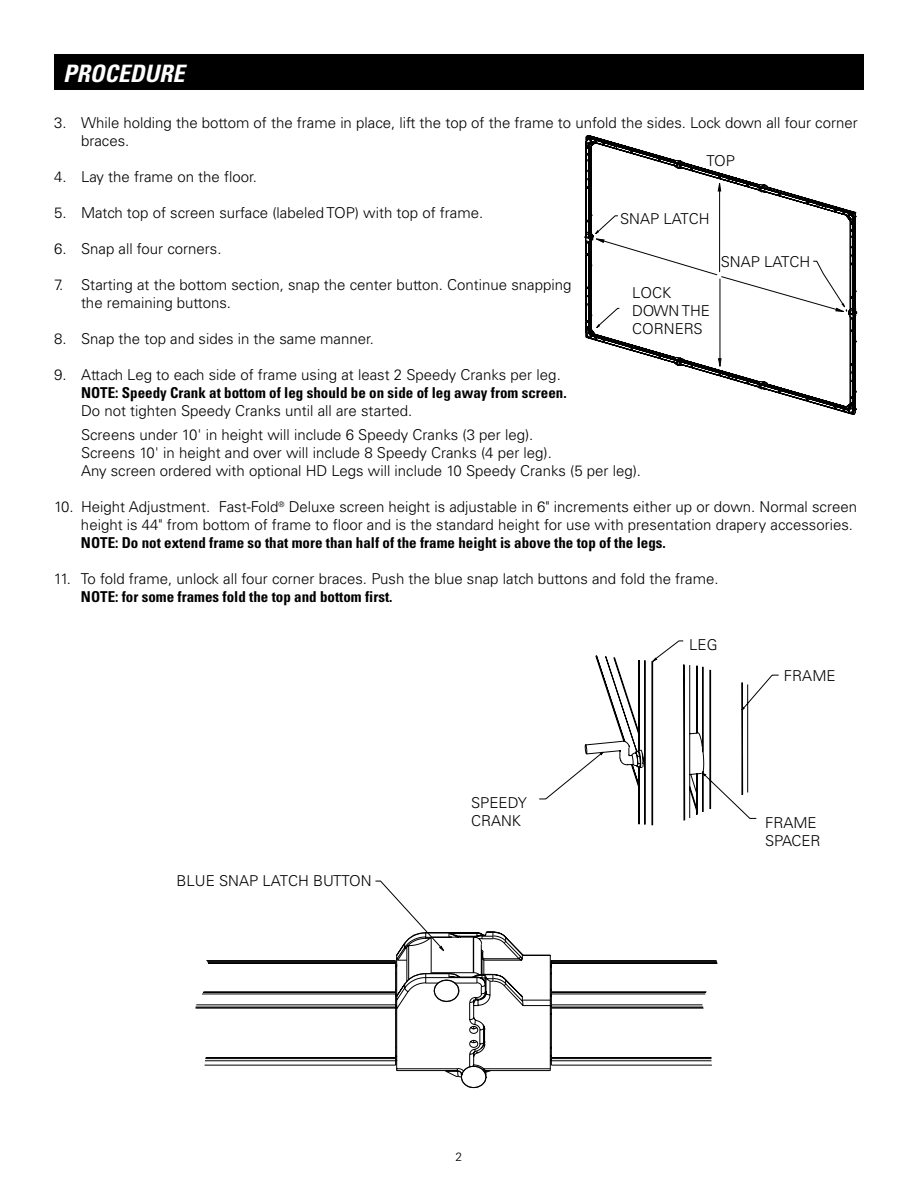
<style>
.page{position:relative;width:918px;height:1188px;background:#fff}
.page>*{position:absolute;margin:0;border:0;box-sizing:border-box;transform-origin:0 0}
.t1{font:italic 700 condensed 24px "Univers";color:#fff}
.t2{font:300 15px/18px "Univers";color:#000}
.t3{font:700 condensed 15px "Univers";color:#000}
.t4{font:300 15px/18px "Univers";letter-spacing:.165em;color:#000}
.t5{font:300 12px "Univers";color:#000}
</style>
<div class="page">
<div style="left:54px;top:54px;width:810px;height:36px;background:#000"></div>
<svg style="left:585px;top:135px;width:272px;height:279px"></svg>
<svg style="left:539px;top:640px;width:240px;height:186px"></svg>
<svg style="left:649px;top:657px;width:9px;height:7px"></svg>
<svg style="left:206px;top:931px;width:512px;height:157px"></svg>
<svg style="left:375px;top:880px;width:71px;height:74px"></svg>
<h1 class="t1" style="left:63px;top:58px;width:123px">PROCEDURE</h1>
<p class="t2" style="left:81px;top:113px;width:778px;text-indent:-27px">3. While holding the bottom of the frame in place, lift the top of the frame to unfold the sides. Lock down all four corner braces.</p>
<p class="t2" style="left:54px;top:167px;width:205px">4. Lay the frame on the floor.</p>
<p class="t2" style="left:54px;top:203px;width:431px">5. Match top of screen surface (labeled TOP) with top of frame.</p>
<p class="t2" style="left:54px;top:239px;width:169px">6. Snap all four corners.</p>
<p class="t2" style="left:81px;top:275px;width:492px;text-indent:-27px">7. Starting at the bottom section, snap the center button. Continue snapping the remaining buttons.</p>
<p class="t2" style="left:54px;top:329px;width:322px">8. Snap the top and sides in the same manner.</p>
<p class="t2" style="left:54px;top:365px;width:508px">9. Attach Leg to each side of frame using at least 2 Speedy Cranks per leg.</p>
<p class="t3" style="left:81px;top:383px;width:487px">NOTE: Speedy Crank at bottom of leg should be on side of leg away from screen.</p>
<p class="t2" style="left:81px;top:398px;width:454px;line-height:24.8px">Do not tighten Speedy Cranks until all are started.<br>Screens under 10' in height will include 6 Speedy Cranks (3 per leg).</p>
<p class="t2" style="left:54px;top:444px;width:589px;text-indent:27px">Screens 10' in height and over will include 8 Speedy Cranks (4 per leg).<br>Any screen ordered with optional H D Legs will include 10 Speedy Cranks (5 per leg).</p>
<p class="t2" style="left:54px;top:498px;width:805px;text-align:right">10. Height Adjustment. Fast-Fold<sup>®</sup> Deluxe screen height is adjustable in 6" increments either up or down. Normal screen height is 44" from bottom of frame to floor and is the standard height for use with presentation drapery accessories.</p>
<p class="t3" style="left:81px;top:534px;width:586px">NOTE: Do not extend frame so that more than half of the frame height is above the top of the legs.</p>
<p class="t2" style="left:54px;top:570px;width:666px">11. To fold frame, unlock all four corner braces. Push the blue snap latch buttons and fold the frame.</p>
<p class="t3" style="left:81px;top:588px;width:313px">NOTE: for some frames fold the top and bottom first.</p>
<p class="t2" style="left:707px;top:152px;width:28px">top</p>
<p class="t2" style="left:620px;top:209px;width:91px">snap latc h</p>
<p class="t2" style="left:721px;top:252px;width:91px">snap latc h</p>
<p class="t4" style="left:632px;top:284px;width:79px">lock down the corners</p>
<p class="t2" style="left:177px;top:872px;width:147px">Blu e snap latch butt</p>
<p class="t2" style="left:349px;top:872px;width:24px">on</p>
<p class="t2" style="left:471px;top:793px;width:56px">speedy crank</p>
<p class="t5" style="left:456px;top:1150px;width:8px">2</p>
<p class="t2" style="left:689px;top:635px;width:30px">leg</p>
<p class="t2" style="left:784px;top:667px;width:53px">frame</p>
<p class="t2" style="left:765px;top:814px;width:53px">frame spacer</p>
</div>
